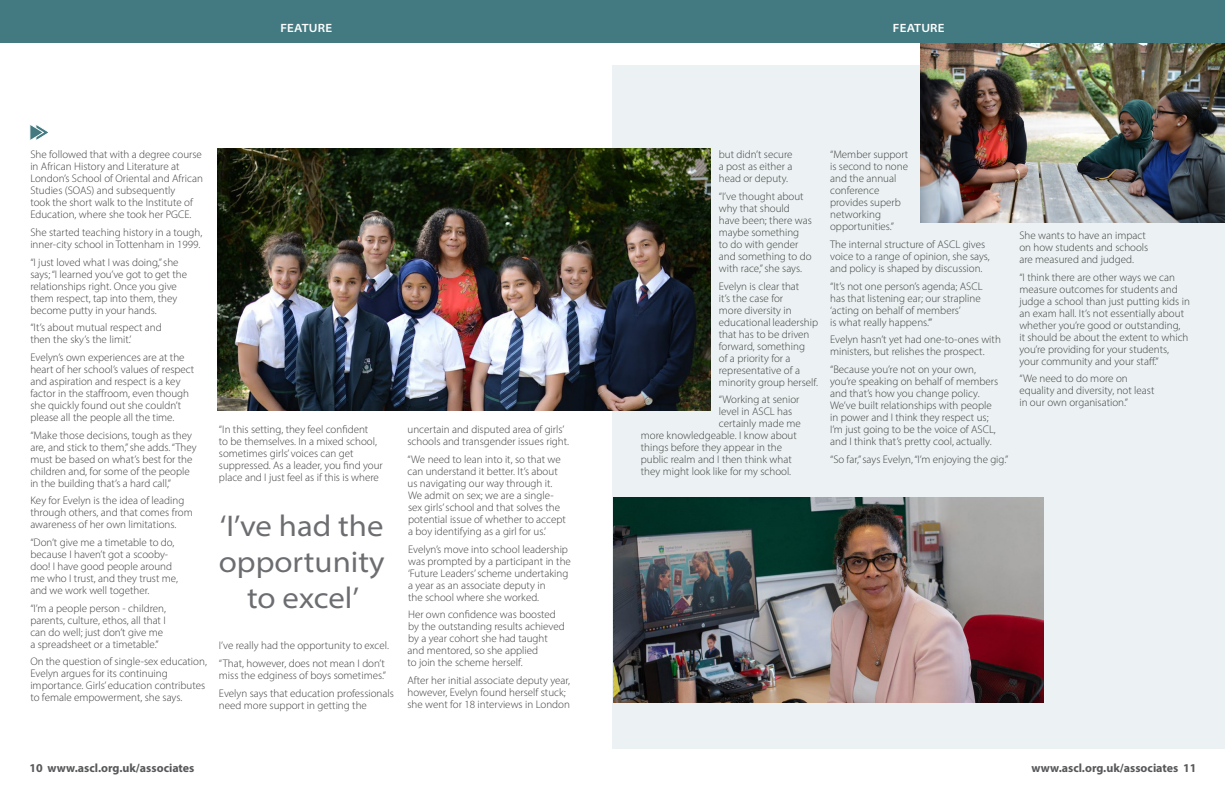
<style>
.page{position:relative;width:1225px;height:791px;background:#fff}
.page>*{position:absolute;margin:0;border:0;box-sizing:border-box;transform-origin:0 0}
.pull_quote{font:semi-expanded 30px/36px "Myriad Pro";color:#6c6d70}
.t1{font:700 12px "Myriad Pro";color:#57585a}
.ribbon_title{font:600 semi-expanded 12px "Myriad Pro";letter-spacing:.02em;color:#fff}
.internal_body_text{font:300 11px/12px "Myriad Pro";color:#3e3e3f}
</style>
<div class="page">
<div style="left:612px;top:65px;width:613px;height:683px;background:#ecf2f3"></div>
<img style="left:218px;top:149px;width:492px;height:262px">
<img style="left:920px;top:43px;width:305px;height:179px">
<div style="left:0;top:0;width:1225px;height:43px;background:#437a81"></div>
<img style="left:613px;top:498px;width:430px;height:204px">
<svg style="left:30px;top:125px;width:18px;height:15px"></svg>
<p class="ribbon_title" style="left:280px;top:20px;width:53px">FEATURE</p>
<p class="internal_body_text" style="left:30px;top:148px;width:174px">She followed that with a degree course in African History and Literature at London’s School of Oriental and African Studies (SOAS) and subsequently<br>took the short walk to the Institute of Education, where she took her PGCE.</p>
<p class="internal_body_text" style="left:30px;top:226px;width:174px">She started teaching history in a tough, inner-city school in Tottenham in 1999.</p>
<p class="internal_body_text" style="left:30px;top:256px;width:158px">“I just loved what I was doing,” she says; “I learned you’ve got to get the relationships right. Once you give them respect, tap into them, they become putty in your hands.</p>
<p class="internal_body_text" style="left:30px;top:321px;width:133px">“It’s about mutual respect and then the sky’s the limit.’</p>
<p class="internal_body_text" style="left:30px;top:351px;width:165px">Evelyn’s own experiences are at the heart of her school’s values of respect and aspiration and respect is a key factor in the staffroom, even though she quickly found out she couldn’t please all the people all the time.</p>
<p class="internal_body_text" style="left:30px;top:429px;width:168px">“Make those decisions, tough as they are, and stick to them,” she adds. “They must be based on what’s best for the children and, for some of the people in the building that’s a hard call,”</p>
<p class="internal_body_text" style="left:30px;top:495px;width:164px">Key for Evelyn is the idea of leading through others, and that comes from awareness of her own limitations.</p>
<p class="internal_body_text" style="left:30px;top:536px;width:149px">“Don’t give me a timetable to do, because I haven’t got a scooby&shy;doo! I have good people around me who I trust, and they trust me, and we work well together.</p>
<p class="internal_body_text" style="left:30px;top:602px;width:137px">“I’m a people person - children, parents, culture, ethos, all that I can do well; just don’t give me a spreadsheet or a timetable.”</p>
<p class="internal_body_text" style="left:30px;top:656px;width:178px">On the question of single-sex education, Evelyn argues for its continuing importance. Girls’ education contributes to female empowerment, she says.</p>
<p class="internal_body_text" style="left:219px;top:423px;width:165px">“In this setting, they feel confident<br>to be themselves. In a mixed school, sometimes girls’ voices can get suppressed. As a leader, you find your place and I just feel as if this is where</p>
<p class="pull_quote" style="left:219px;top:507px;width:167px">‘I’ve had the opportunity</p>
<p class="pull_quote" style="left:247px;top:579px;width:114px">to excel’</p>
<p class="internal_body_text" style="left:219px;top:639px;width:171px">I’ve really had the opportunity to excel.</p>
<p class="internal_body_text" style="left:219px;top:657px;width:169px">“That, however, does not mean I don’t miss the edginess of boys sometimes.”</p>
<p class="internal_body_text" style="left:219px;top:687px;width:176px">Evelyn says that education professionals need more support in getting the</p>
<p class="internal_body_text" style="left:407px;top:423px;width:163px">uncertain and disputed area of girls’ schools and transgender issues right.</p>
<p class="internal_body_text" style="left:407px;top:453px;width:160px">“We need to lean into it, so that we can understand it better. It’s about us navigating our way through it.<br>We admit on sex; we are a single&shy;sex girls’ school and that solves the potential issue of whether to accept a boy identifying as a girl for us.’</p>
<p class="internal_body_text" style="left:408px;top:543px;width:164px">Evelyn’s move into school leadership was prompted by a participant in the ‘Future Leaders’ scheme undertaking a year as an associate deputy in<br>the school where she worked.</p>
<p class="internal_body_text" style="left:407px;top:608px;width:159px">Her own confidence was boosted by the outstanding results achieved by a year cohort she had taught and mentored, so she applied<br>to join the scheme herself.</p>
<p class="internal_body_text" style="left:407px;top:674px;width:164px">After her initial associate deputy year, however, Evelyn found herself stuck; she went for 18 interviews in London</p>
<p class="ribbon_title" style="left:893px;top:20px;width:53px">FEATURE</p>
<p class="internal_body_text" style="left:719px;top:148px;width:75px;text-align:justify">but didn’t secure a post as either a head or deputy.</p>
<p class="internal_body_text" style="left:719px;top:190px;width:94px">“I’ve thought about why that should have been; there was maybe something<br>to do with gender and something to do with race,” she says.</p>
<p class="internal_body_text" style="left:719px;top:280px;width:101px">Evelyn is clear that<br>it’s the case for<br>more diversity in educational leadership that has to be driven forward, something<br>of a priority for a representative of a minority group herself.</p>
<p class="internal_body_text" style="left:719px;top:393px;width:82px">“Working at senior</p>
<p class="internal_body_text" style="left:719px;top:405px;width:75px">level in ASCL has</p>
<p class="internal_body_text" style="left:719px;top:417px;width:84px">certainly made me</p>
<p class="internal_body_text" style="left:641px;top:429px;width:157px">more knowledgeable. I know about</p>
<p class="internal_body_text" style="left:641px;top:441px;width:143px">things before they appear in the</p>
<p class="internal_body_text" style="left:641px;top:453px;width:152px">public realm and I then think what</p>
<p class="internal_body_text" style="left:641px;top:465px;width:152px">they might look like for my school.</p>
<p class="internal_body_text" style="left:830px;top:148px;width:80px">“Member support is second to none and the annual conference provides superb networking opportunities.”</p>
<p class="internal_body_text" style="left:830px;top:238px;width:161px">The internal structure of ASCL gives voice to a range of opinion, she says, and policy is shaped by discussion.</p>
<p class="internal_body_text" style="left:830px;top:280px;width:154px">“It’s not one person’s agenda; ASCL has that listening ear; our strapline ‘acting on behalf of members’<br>is what really happens.’”</p>
<p class="internal_body_text" style="left:830px;top:333px;width:172px">Evelyn hasn’t yet had one-to-ones with ministers, but relishes the prospect.</p>
<p class="internal_body_text" style="left:830px;top:363px;width:169px">“Because you’re not on your own, you’re speaking on behalf of members and that’s how you change policy.<br>We’ve built relationships with people in power and I think they respect us; I’m just going to be the voice of ASCL, and I think that’s pretty cool, actually.</p>
<p class="internal_body_text" style="left:830px;top:453px;width:180px">“So far,” says Evelyn, “I’m enjoying the gig.”</p>
<p class="internal_body_text" style="left:1019px;top:229px;width:130px">She wants to have an impact on how students and schools are measured and judged.</p>
<p class="internal_body_text" style="left:1019px;top:271px;width:172px">“I think there are other ways we can measure outcomes for students and judge a school than just putting kids in an exam hall. It’s not essentially about whether you’re good or outstanding,<br>it should be about the extent to which you’re providing for your students, your community and your staff.”</p>
<p class="internal_body_text" style="left:1019px;top:373px;width:137px">“We need to do more on equality and diversity, not least in our own organisation.”</p>
<p class="t1" style="left:29px;top:760px;width:167px">10 www.ascl.org.uk/associates</p>
<p class="t1" style="left:1031px;top:760px;width:167px">www.ascl.org.uk/associates 11</p>
</div>
